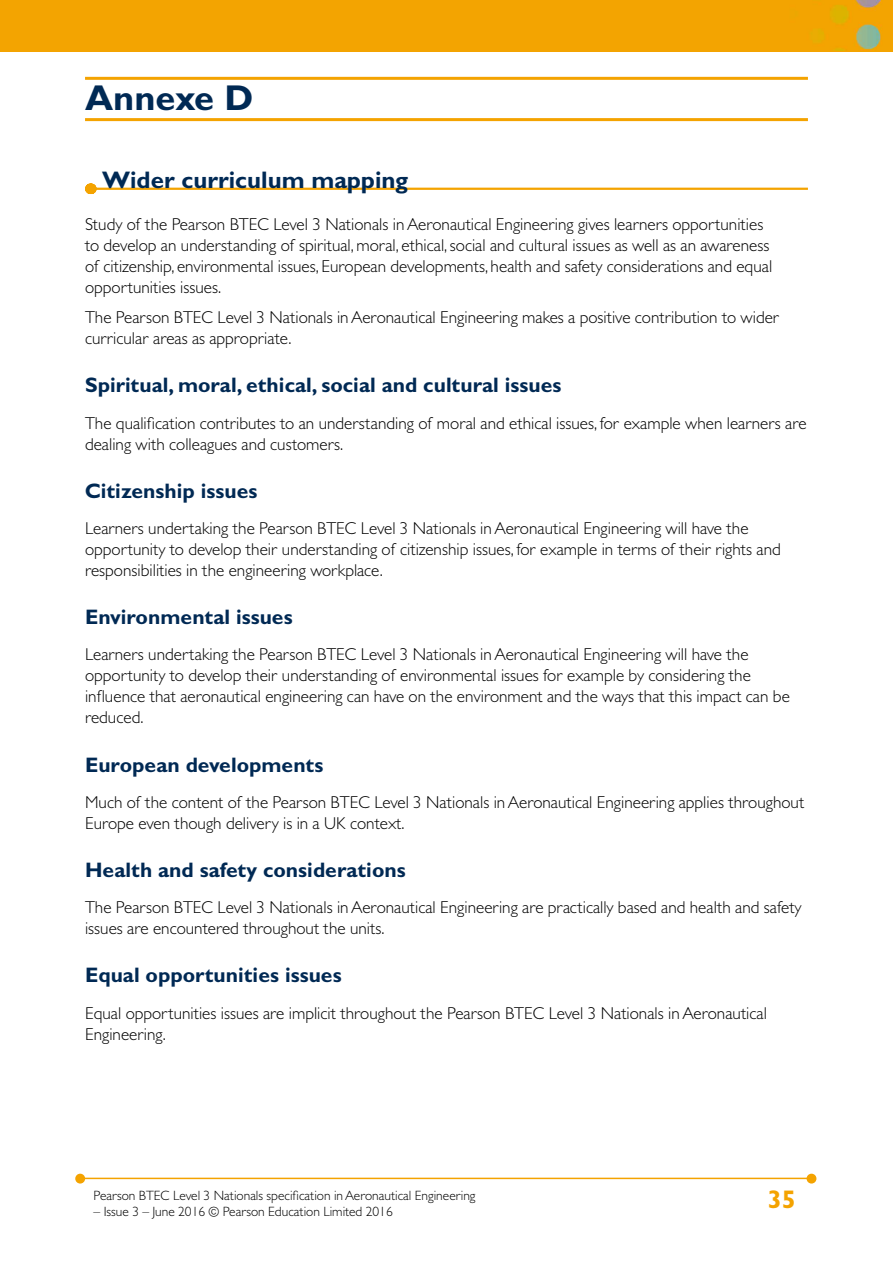
<style>
.page{position:relative;width:893px;height:1263px;background:#fff}
.page>*{position:absolute;margin:0;border:0;box-sizing:border-box;transform-origin:0 0}
.t1{font:700 36px "Gill Sans MT Pro";color:#002954}
.t2{font:700 25.5px "Gill Sans MT Pro";color:#f4a300}
.t3{font:700 24px "Gill Sans MT Pro";color:#002954}
.t4{font:700 21px "Gill Sans MT Pro";color:#002954}
.t5{font:300 17.25px/21px "Gill Sans MT Pro";color:#000}
.t6{font:300 13.5px "Gill Sans MT Pro";color:#000}
</style>
<div class="page">
<div style="left:0;top:0;width:893px;height:51px;background:#f3a401"></div>
<hr style="left:82px;top:1178px;width:728px;height:1px;background:#f4a300">
<div style="left:807px;top:1174px;width:9px;height:9px;background:#f4a300;border-radius:50%"></div>
<div style="left:807px;top:1174px;width:9px;height:9px;border:2px solid #f4a300;border-radius:50%"></div>
<div style="left:76px;top:1174px;width:8px;height:9px;background:#f4a300;border-radius:50%"></div>
<div style="left:75px;top:1174px;width:10px;height:9px;border:2px solid #f4a300;border-radius:50%"></div>
<hr style="left:85px;top:77px;width:723px;height:3px;background:#f4a300">
<hr style="left:85px;top:118px;width:723px;height:3px;background:#f4a300">
<hr style="left:94px;top:188px;width:714px;height:2px;background:#f4a300">
<h1 class="t1" style="left:85px;top:75px;width:170px">Annexe D</h1>
<h3 class="t3" style="left:102px;top:165px;width:308px">Wider curriculum mapping</h3>
<p class="t5" style="left:85px;top:214px;width:689px">Study of the Pearson BTEC Level 3 Nationals in Aeronautical Engineering gives learners opportunities to develop an understanding of spiritual, moral, ethical, social and cultural issues as well as an awareness of citizenship, environmental issues, European developments, health and safety considerations and equal opportunities issues.</p>
<p class="t5" style="left:85px;top:307px;width:696px">The Pearson BTEC Level 3 Nationals in Aeronautical Engineering makes a positive contribution to wider curricular areas as appropriate.</p>
<p class="t4" style="left:85px;top:372px;width:478px">Spiritual, moral, ethical, social and cultural issues</p>
<p class="t5" style="left:85px;top:412px;width:723px">The qualification contributes to an understanding of moral and ethical issues, for example when learners are dealing with colleagues and customers.</p>
<p class="t4" style="left:85px;top:478px;width:174px">Citizenship issues</p>
<p class="t5" style="left:85px;top:517px;width:697px">Learners undertaking the Pearson BTEC Level 3 Nationals in Aeronautical Engineering will have the opportunity to develop their understanding of citizenship issues, for example in terms of their rights and responsibilities in the engineering workplace.</p>
<p class="t4" style="left:85px;top:604px;width:209px">Environmental issues</p>
<p class="t5" style="left:85px;top:644px;width:706px">Learners undertaking the Pearson BTEC Level 3 Nationals in Aeronautical Engineering will have the opportunity to develop their understanding of environmental issues for example by considering the influence that aeronautical engineering can have on the environment and the ways that this impact can be reduced.</p>
<p class="t4" style="left:85px;top:751px;width:240px">European developments</p>
<p class="t5" style="left:85px;top:791px;width:721px">Much of the content of the Pearson BTEC Level 3 Nationals in Aeronautical Engineering applies throughout<br>Europe even though delivery is in a UK context.</p>
<p class="t4" style="left:85px;top:857px;width:322px">Health and safety considerations</p>
<p class="t5" style="left:85px;top:896px;width:718px">The Pearson BTEC Level 3 Nationals in Aeronautical Engineering are practically based and health and safety issues are encountered throughout the units.</p>
<p class="t4" style="left:85px;top:962px;width:258px">Equal opportunities issues</p>
<p class="t5" style="left:85px;top:1002px;width:683px">Equal opportunities issues are implicit throughout the Pearson BTEC Level 3 Nationals in Aeronautical<br>Engineering.</p>
<p class="t6" style="left:94px;top:1187px;width:384px">Pearson BTEC Level 3 Nationals specification in Aeronautical Engineering</p>
<p class="t6" style="left:94px;top:1204px;width:301px">– Issue 3 – June 2016 © Pearson Education Limited 2016</p>
<h2 class="t2" style="left:768px;top:1184px;width:30px">35</h2>
</div>
